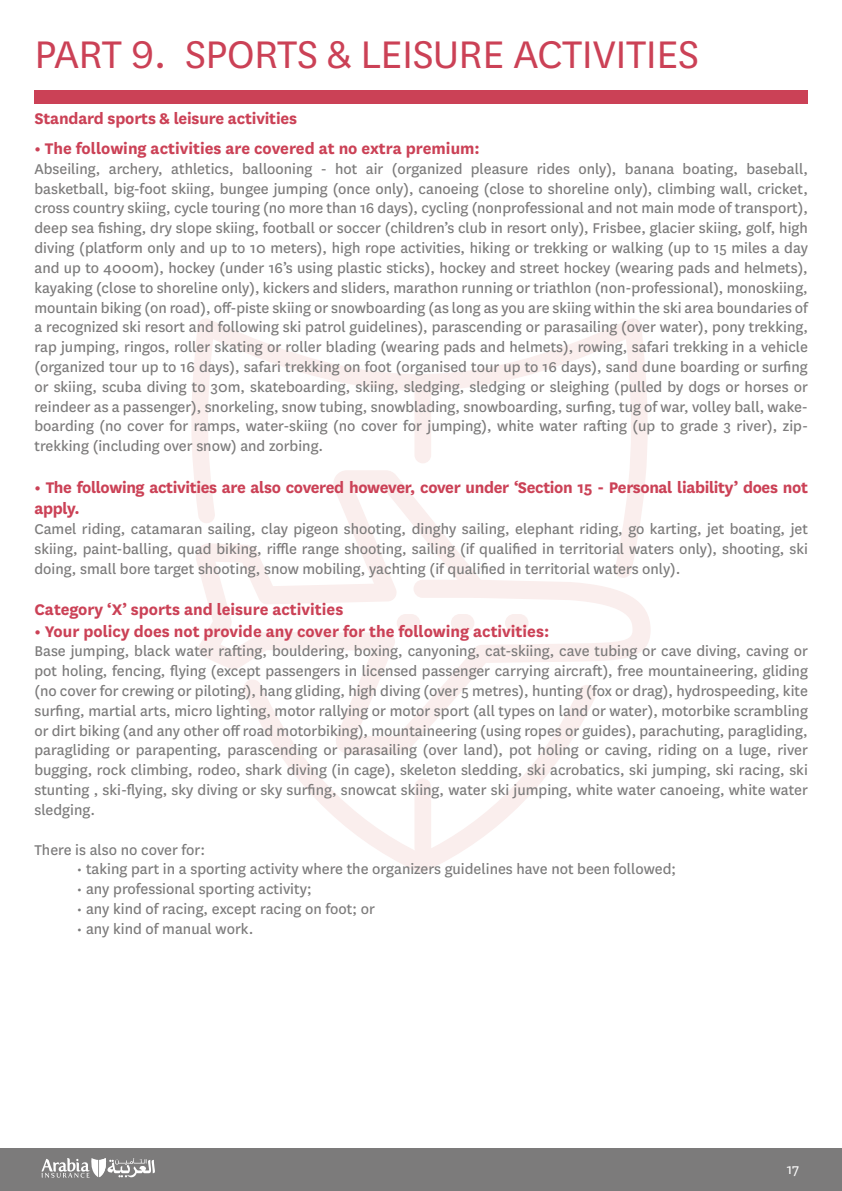
<style>
.page{position:relative;width:842px;height:1191px;background:#fff}
.page>*{position:absolute;margin:0;border:0;box-sizing:border-box;transform-origin:0 0}
.t1{font:45px "National";letter-spacing:-.01em;color:#cb4156}
.t2{font:700 18px/21.6px "National";letter-spacing:-.01em;color:#cb4156}
.t3{font:16.4px/19.8px "National";color:#7c7b7b;text-align:justify}
.t4{font:16px "National";color:#fff}
</style>
<div class="page">
<div style="left:0;top:1148px;width:842px;height:43px;background:#7c7b7b"></div>
<svg style="left:42px;top:1158px;width:113px;height:19px"></svg>
<svg style="left:199px;top:578px;width:452px;height:100px"></svg>
<div style="left:413px;top:580px;width:73px;height:18px;background:#faeeed;border-radius:9px"></div>
<div style="left:505px;top:614px;width:23px;height:18px;background:#faeeed;border-radius:9px"></div>
<div style="left:451px;top:614px;width:23px;height:18px;background:#faeeed;border-radius:9px"></div>
<div style="left:397px;top:614px;width:23px;height:18px;background:#faeeed;border-radius:9px"></div>
<svg style="left:244px;top:678px;width:352px;height:194px"></svg>
<svg style="left:191px;top:319px;width:457px;height:259px"></svg>
<div style="left:414px;top:377px;width:17px;height:86px;background:#faeeed;border-radius:8px"></div>
<div style="left:414px;top:778px;width:17px;height:78px;background:#faeeed;border-radius:8px"></div>
<div style="left:34px;top:91px;width:774px;height:13px;background:#cb4156"></div>
<h1 class="t1" style="left:34px;top:25px;width:666px">PART 9. SPORTS &amp; LEISURE ACTIVITIES</h1>
<p class="t2" style="left:34px;top:106px;width:264px">Standard sports &amp; leisure activities</p>
<p class="t2" style="left:34px;top:136px;width:447px">• The following activities are covered at no extra premium:</p>
<p class="t3" style="left:34px;top:158px;width:775px">Abseiling, archery, athletics, ballooning - hot air (organized pleasure rides only), banana boating, baseball, basketball, big-foot skiing, bungee jumping (once only), canoeing (close to shoreline only), climbing wall, cricket, cross country skiing, cycle touring (no more than 16 days), cycling (nonprofessional and not main mode of transport), deep sea fishing, dry slope skiing, football or soccer (children’s club in resort only), Frisbee, glacier skiing, golf, high diving (platform only and up to 10 meters), high rope activities, hiking or trekking or walking (up to 15 miles a day and up to 4000m), hockey (under 16’s using plastic sticks), hockey and street hockey (wearing pads and helmets), kayaking (close to shoreline only), kickers and sliders, marathon running or triathlon (non-professional), monoskiing, mountain biking (on road), off-piste skiing or snowboarding (as long as you are skiing within the ski area boundaries of a recognized ski resort and following ski patrol guidelines), parascending or parasailing (over water), pony trekking, rap jumping, ringos, roller skating or roller blading (wearing pads and helmets), rowing, safari trekking in a vehicle (organized tour up to 16 days), safari trekking on foot (organised tour up to 16 days), sand dune boarding or surfing or skiing, scuba diving to 30m, skateboarding, skiing, sledging, sledging or sleighing (pulled by dogs or horses or reindeer as a passenger), snorkeling, snow tubing, snowblading, snowboarding, surfing, tug of war, volley ball, wake&shy;boarding (no cover for ramps, water-skiing (no cover for jumping), white water rafting (up to grade 3 river), zip&shy;trekking (including over snow) and zorbing.</p>
<p class="t2" style="left:34px;top:475px;width:775px">• The following activities are also covered however, cover under ‘Section 15 - Personal liability’ does not apply.</p>
<p class="t3" style="left:34px;top:518px;width:775px">Camel riding, catamaran sailing, clay pigeon shooting, dinghy sailing, elephant riding, go karting, jet boating, jet skiing, paint-balling, quad biking, riffle range shooting, sailing (if qualified in territorial waters only), shooting, ski doing, small bore target shooting, snow mobiling, yachting (if qualified in territorial waters only).</p>
<p class="t2" style="left:34px;top:597px;width:310px">Category ‘X’ sports and leisure activities</p>
<p class="t2" style="left:34px;top:619px;width:516px">• Your policy does not provide any cover for the following activities:</p>
<p class="t3" style="left:34px;top:640px;width:775px">Base jumping, black water rafting, bouldering, boxing, canyoning, cat-skiing, cave tubing or cave diving, caving or pot holing, fencing, flying (except passengers in licensed passenger carrying aircraft), free mountaineering, gliding (no cover for crewing or piloting), hang gliding, high diving (over 5 metres), hunting (fox or drag), hydrospeeding, kite surfing, martial arts, micro lighting, motor rallying or motor sport (all types on land or water), motorbike scrambling or dirt biking (and any other off road motorbiking), mountaineering (using ropes or guides), parachuting, paragliding, paragliding or parapenting, parascending or parasailing (over land), pot holing or caving, riding on a luge, river bugging, rock climbing, rodeo, shark diving (in cage), skeleton sledding, ski acrobatics, ski jumping, ski racing, ski stunting , ski-flying, sky diving or sky surfing, snowcat skiing, water ski jumping, white water canoeing, white water sledging.</p>
<p class="t3" style="left:34px;top:838px;width:172px">There is also no cover for:</p>
<p class="t3" style="left:77px;top:858px;width:601px">• taking part in a sporting activity where the organizers guidelines have not been followed;</p>
<p class="t3" style="left:77px;top:878px;width:236px">• any professional sporting activity;</p>
<p class="t3" style="left:77px;top:898px;width:300px">• any kind of racing, except racing on foot; or</p>
<p class="t3" style="left:77px;top:918px;width:178px">• any kind of manual work.</p>
<p class="t4" style="left:787px;top:1159px;width:14px">17</p>
</div>
